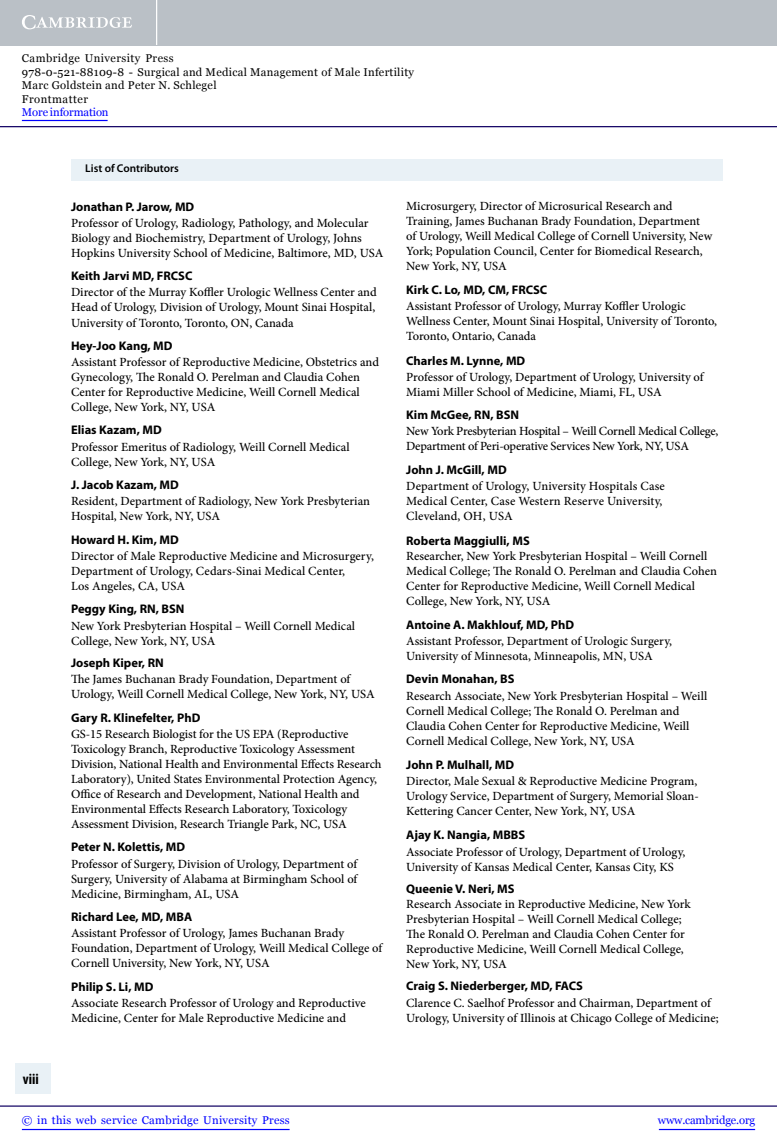
<style>
.page{position:relative;width:777px;height:1148px;background:#fff}
.page>*{position:absolute;margin:0;border:0;box-sizing:border-box;transform-origin:0 0}
.t1{font:700 condensed 15px "Myriad Pro";color:#000}
.t2{font:500 12.5px/15px "Minion Pro";letter-spacing:-.005em;color:#000}
.t3{font:500 12.5px/15px "Minion Pro";letter-spacing:-.03em;color:#000}
.t4{font:11.25px/13.5px "Georgia";letter-spacing:.025em;color:#000}
.t5{font:11.25px "Georgia";letter-spacing:.025em;color:#00f}
.t6{font:600 11.25px "Myriad Pro";color:#000}
.t7{font:11.25px "Georgia";letter-spacing:-.015em;color:#00f}
.t8{font:11.25px "Georgia";letter-spacing:-.01em;color:#00f}
.s1{font-family:"Myriad Pro";font-weight:700}
</style>
<div class="page">
<div style="left:71px;top:141px;width:651px;height:40px;background:#e9f1f6"></div>
<div style="left:59px;top:141px;width:673px;height:18px;background:#fff"></div>
<div style="left:3px;top:1063px;width:47px;height:31px;background:#e9f1f6"></div>
<div style="left:0;top:1061px;width:14px;height:39px;background:#fff"></div>
<div style="left:0;top:0;width:776px;height:45px;background:#bac0c6"></div>
<svg style="left:22px;top:15px;width:110px;height:14px"></svg>
<hr style="left:156px;top:0;width:1px;height:45px;background:#fff">
<hr style="left:0;top:126px;width:776px;height:1px;background:#150666">
<hr style="left:658px;top:1128px;width:96px;height:2px;background:#00f">
<hr style="left:0;top:1105px;width:776px;height:1px;background:#150666">
<hr style="left:22px;top:1128px;width:267px;height:2px;background:#00f">
<hr style="left:22px;top:120px;width:86px;height:1px;background:#00f">
<p class="t4" style="left:22px;top:52px;width:393px">Cambridge University Press<br>978-0-521-88109-8 - Surgical and Medical Management of Male Infertility Marc Goldstein and Peter N. Schlegel<br>Frontmatter</p>
<p class="t8" style="left:22px;top:106px;width:88px">More information</p>
<p class="t1" style="left:23px;top:1070px;width:17px">viii</p>
<p class="t6" style="left:85px;top:161px;width:95px">List of Contributors</p>
<p class="t2" style="left:71px;top:198px;width:299px;line-height:16.2px"><span class="s1">Jonathan P. Jarow, MD<br></span>Professor of Urology, Radiology, Pathology, and Molecular</p>
<p class="t2" style="left:71px;top:230px;width:314px">Biology and Biochemistry, Department of Urology, Johns<br>Hopkins University School of Medicine, Baltimore, MD, USA</p>
<p class="t2" style="left:71px;top:268px;width:307px;line-height:16.2px"><span class="s1">Keith Jarvi MD, FRCSC<br></span>Director of the Murray Koffler Urologic Wellness Center and</p>
<p class="t2" style="left:71px;top:300px;width:305px">Head of Urology, Division of Urology, Mount Sinai Hospital,<br>University of Toronto, Toronto, ON, Canada</p>
<p class="t2" style="left:71px;top:338px;width:309px;line-height:16.2px"><span class="s1">Hey-Joo Kang, MD<br></span>Assistant Professor of Reproductive Medicine, Obstetrics and</p>
<p class="t2" style="left:71px;top:369px;width:290px;text-align:justify">Gynecology, The Ronald O. Perelman and Claudia Cohen Center for Reproductive Medicine, Weill Cornell Medical College, New York, NY, USA</p>
<p class="t2" style="left:71px;top:422px;width:280px;line-height:16.2px"><span class="s1">Elias Kazam, MD<br></span>Professor Emeritus of Radiology, Weill Cornell Medical</p>
<p class="t2" style="left:71px;top:450px;width:146px;line-height:23.4px">College, New York, NY, USA<br><span class="s1">J. Jacob Kazam, MD</span></p>
<p class="t2" style="left:71px;top:494px;width:300px">Resident, Department of Radiology, New York Presbyterian<br>Hospital, New York, NY, USA</p>
<p class="t2" style="left:71px;top:531px;width:304px;line-height:16.2px"><span class="s1">Howard H. Kim, MD<br></span>Director of Male Reproductive Medicine and Microsurgery,</p>
<p class="t2" style="left:71px;top:563px;width:275px">Department of Urology, Cedars-Sinai Medical Center,<br>Los Angeles, CA, USA</p>
<p class="t2" style="left:71px;top:601px;width:285px;line-height:16.2px"><span class="s1">Peggy King, RN, BSN<br></span>New York Presbyterian Hospital – Weill Cornell Medical</p>
<p class="t2" style="left:71px;top:629px;width:146px;line-height:22.5px">College, New York, NY, USA<br><span class="s1">Joseph Kiper, RN</span></p>
<p class="t2" style="left:71px;top:672px;width:305px">The James Buchanan Brady Foundation, Department of<br>Urology, Weill Cornell Medical College, New York, NY, USA</p>
<p class="t2" style="left:71px;top:709px;width:279px;line-height:16.2px"><span class="s1">Gary R. Klinefelter, PhD<br></span>GS-15 Research Biologist for the US EPA (Reproductive</p>
<p class="t2" style="left:71px;top:741px;width:312px">Toxicology Branch, Reproductive Toxicology Assessment Division, National Health and Environmental Effects Research Laboratory), United States Environmental Protection Agency, Office of Research and Development, National Health and Environmental Effects Research Laboratory, Toxicology Assessment Division, Research Triangle Park, NC, USA</p>
<p class="t2" style="left:71px;top:839px;width:287px;line-height:16.2px"><span class="s1">Peter N. Kolettis, MD<br></span>Professor of Surgery, Division of Urology, Department of</p>
<p class="t2" style="left:71px;top:871px;width:288px">Surgery, University of Alabama at Birmingham School of<br>Medicine, Birmingham, AL, USA</p>
<p class="t2" style="left:71px;top:908px;width:275px;line-height:16.2px"><span class="s1">Richard Lee, MD, MBA<br></span>Assistant Professor of Urology, James Buchanan Brady</p>
<p class="t2" style="left:71px;top:940px;width:312px">Foundation, Department of Urology, Weill Medical College of<br>Cornell University, New York, NY, USA</p>
<p class="t2" style="left:71px;top:978px;width:296px;line-height:16.2px"><span class="s1">Philip S. Li, MD<br></span>Associate Research Professor of Urology and Reproductive</p>
<p class="t2" style="left:71px;top:1010px;width:276px">Medicine, Center for Male Reproductive Medicine and</p>
<p class="t2" style="left:406px;top:199px;width:307px">Microsurgery, Director of Microsurical Research and Training, James Buchanan Brady Foundation, Department of Urology, Weill Medical College of Cornell University, New York; Population Council, Center for Biomedical Research, New York, NY, USA</p>
<p class="t2" style="left:406px;top:281px;width:281px;line-height:16.2px"><span class="s1">Kirk C. Lo, MD, CM, FRCSC<br></span>Assistant Professor of Urology, Murray Koffler Urologic</p>
<p class="t2" style="left:406px;top:313px;width:312px">Wellness Center, Mount Sinai Hospital, University of Toronto,<br>Toronto, Ontario, Canada</p>
<p class="t2" style="left:406px;top:352px;width:299px;line-height:16.2px"><span class="s1">Charles M. Lynne, MD<br></span>Professor of Urology, Department of Urology, University of</p>
<p class="t2" style="left:406px;top:380px;width:257px;line-height:23.4px">Miami Miller School of Medicine, Miami, FL, USA<br><span class="s1">Kim McGee, RN, BSN</span></p>
<p class="t3" style="left:406px;top:424px;width:313px">New York Presbyterian Hospital – Weill Cornell Medical College,<br>Department of Peri-operative Services New York, NY, USA</p>
<p class="t2" style="left:406px;top:462px;width:260px;line-height:16.2px"><span class="s1">John J. McGill, MD<br></span>Department of Urology, University Hospitals Case</p>
<p class="t2" style="left:406px;top:494px;width:258px">Medical Center, Case Western Reserve University,<br>Cleveland, OH, USA</p>
<p class="t2" style="left:406px;top:533px;width:312px"><span class="s1">Roberta Maggiulli, MS<br></span>Researcher, New York Presbyterian Hospital – Weill Cornell Medical College; The Ronald O. Perelman and Claudia Cohen Center for Reproductive Medicine, Weill Cornell Medical College, New York, NY, USA</p>
<p class="t2" style="left:406px;top:616px;width:267px;line-height:16.2px"><span class="s1">Antoine A. Makhlouf, MD, PhD<br></span>Assistant Professor, Department of Urologic Surgery,</p>
<p class="t2" style="left:406px;top:644px;width:248px;line-height:23.4px">University of Minnesota, Minneapolis, MN, USA<br><span class="s1">Devin Monahan, BS</span></p>
<p class="t2" style="left:406px;top:688px;width:302px">Research Associate, New York Presbyterian Hospital – Weill Cornell Medical College; The Ronald O. Perelman and Claudia Cohen Center for Reproductive Medicine, Weill Cornell Medical College, New York, NY, USA</p>
<p class="t2" style="left:406px;top:756px;width:292px;line-height:16.2px"><span class="s1">John P. Mulhall, MD<br></span>Director, Male Sexual &amp; Reproductive Medicine Program,</p>
<p class="t2" style="left:406px;top:788px;width:294px">Urology Service, Department of Surgery, Memorial Sloan-<br>Kettering Cancer Center, New York, NY, USA</p>
<p class="t2" style="left:406px;top:827px;width:281px;line-height:16.2px"><span class="s1">Ajay K. Nangia, MBBS<br></span>Associate Professor of Urology, Department of Urology,</p>
<p class="t2" style="left:406px;top:855px;width:269px;line-height:22.1px">University of Kansas Medical Center, Kansas City, KS<br><span class="s1">Queenie V. Neri, MS</span></p>
<p class="t2" style="left:406px;top:896px;width:286px">Research Associate in Reproductive Medicine, New York Presbyterian Hospital – Weill Cornell Medical College; The Ronald O. Perelman and Claudia Cohen Center for Reproductive Medicine, Weill Cornell Medical College, New York, NY, USA</p>
<p class="t2" style="left:406px;top:978px;width:306px;line-height:16.2px"><span class="s1">Craig S. Niederberger, MD, FACS<br></span>Clarence C. Saelhof Professor and Chairman, Department of</p>
<p class="t2" style="left:406px;top:1010px;width:314px">Urology, University of Illinois at Chicago College of Medicine;</p>
<p class="t5" style="left:22px;top:1114px;width:269px">© in this web service Cambridge University Press</p>
<p class="t7" style="left:657px;top:1114px;width:99px">www.cambridge.org</p>
</div>
